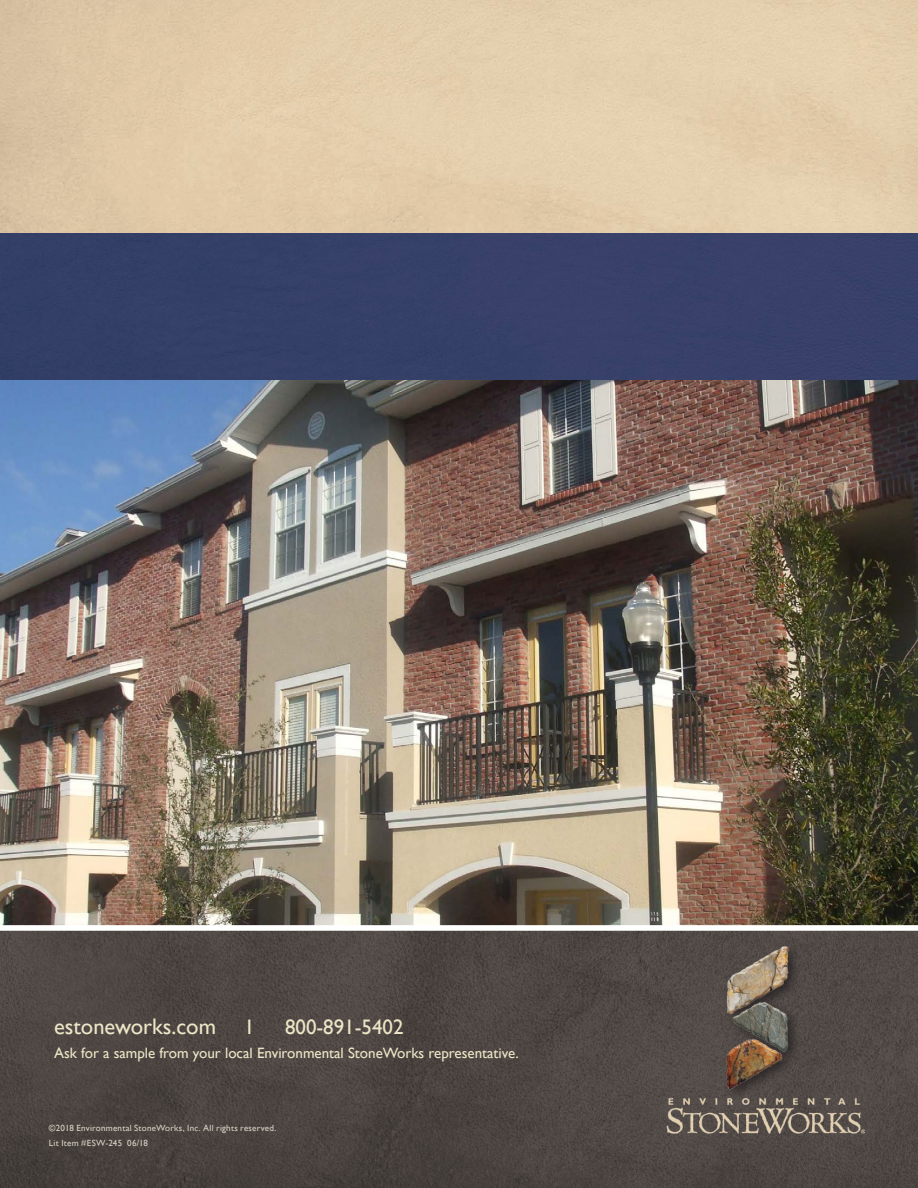
<style>
.page{position:relative;width:918px;height:1188px;background:#fff}
.page>*{position:absolute;margin:0;border:0;box-sizing:border-box;transform-origin:0 0}
.t1{font:22.5px "Gill Sans";color:#ece6c7}
.t2{font:21px "Gill Sans";color:#ece6c7}
.t3{font:15px "Gill Sans";color:#ece6c7}
.body_light{font:9px "Gill Sans";letter-spacing:.025em;color:#d8d2c5}
</style>
<div class="page">
<div style="left:0;top:929px;width:918px;height:259px;background:#4d4642"></div>
<img style="left:0;top:380px;width:918px;height:545px">
<div style="left:0;top:233px;width:918px;height:147px;background:#364068"></div>
<div style="left:0;top:925px;width:918px;height:6px;background:#fff"></div>
<img style="left:697px;top:938px;width:136px;height:140px">
<img style="left:661px;top:1078px;width:204px;height:77px">
<p class="t1" style="left:54px;top:1013px;width:164px">estoneworks.com</p>
<p class="t2" style="left:247px;top:1015px;width:7px">I</p>
<p class="t2" style="left:285px;top:1015px;width:120px">800-891-5402</p>
<p class="t3" style="left:54px;top:1044px;width:466px">Ask for a sample from your local Environmental StoneWorks representative.</p>
<p class="body_light" style="left:49px;top:1123px;width:229px">©2018 Environmental StoneWorks, Inc. All rights reserved.</p>
<p class="body_light" style="left:49px;top:1138px;width:100px">Lit Item #ESW-245 06/18</p>
</div>
